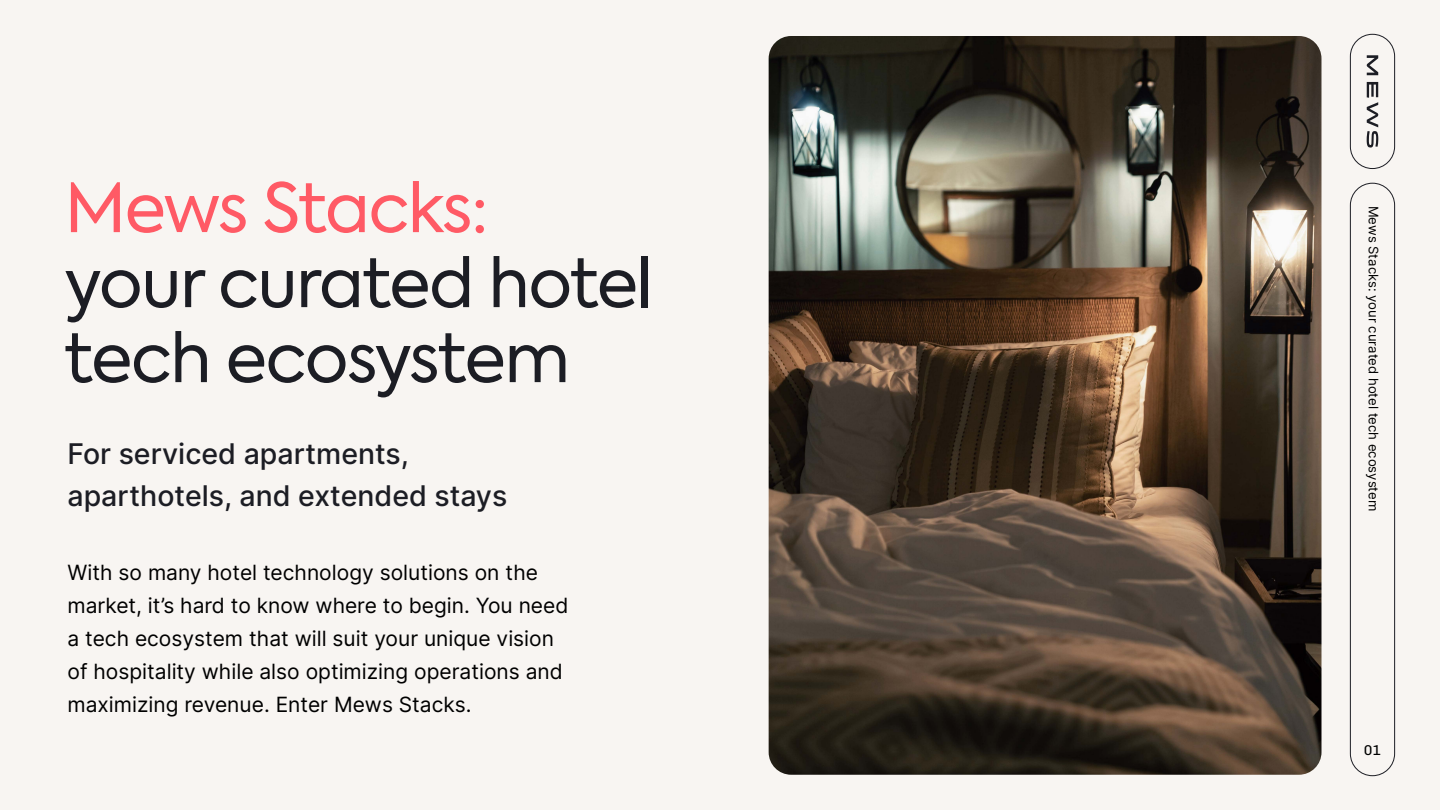
<style>
.page{position:relative;width:1440px;height:810px;background:#f8f5f2}
.page>*{position:absolute;margin:0;border:0;box-sizing:border-box;transform-origin:0 0}
.t1{font:67.5px/75px "Axiforma";letter-spacing:-.02em;color:#1c1d24}
.t2{font:500 28.5px/42px "Inter";color:#1c1d24}
.t3{font:21px/33px "Inter";color:#000}
.t4{font:14.25px "Chivo";color:#000}
.t5{font:13.12px "Inter";color:#000}
.s1{color:#ff5a65}
</style>
<div class="page">
<div style="left:1350px;top:34px;width:45px;height:135px;border:1px solid #1c1d24;border-radius:22px"></div>
<div style="left:1350px;top:183px;width:45px;height:593px;border:1px solid #1c1d24;border-radius:22px"></div>
<svg style="left:1366px;top:55px;width:12px;height:20px"></svg>
<svg style="left:1367px;top:82px;width:11px;height:66px"></svg>
<img style="left:769px;top:36px;width:553px;height:739px">
<p class="t1" style="left:64px;top:171px;width:590px"><span class="s1">Mews Stacks:<br></span>your curated hotel tech ecosystem</p>
<p class="t2" style="left:68px;top:432px;width:441px">For serviced apartments, aparthotels, and extended stays</p>
<p class="t3" style="left:68px;top:555px;width:502px">With so many hotel technology solutions on the market, it’s hard to know where to begin. You need a tech ecosystem that will suit your unique vision of hospitality while also optimizing operations and maximizing revenue. Enter Mews Stacks.</p>
<p class="t5" style="left:1383px;top:206px;width:307px;rotate:90deg">Mews Stacks: your curated hotel tech ecosystem</p>
<p class="t4" style="left:1364px;top:740px;width:19px">01</p>
</div>
